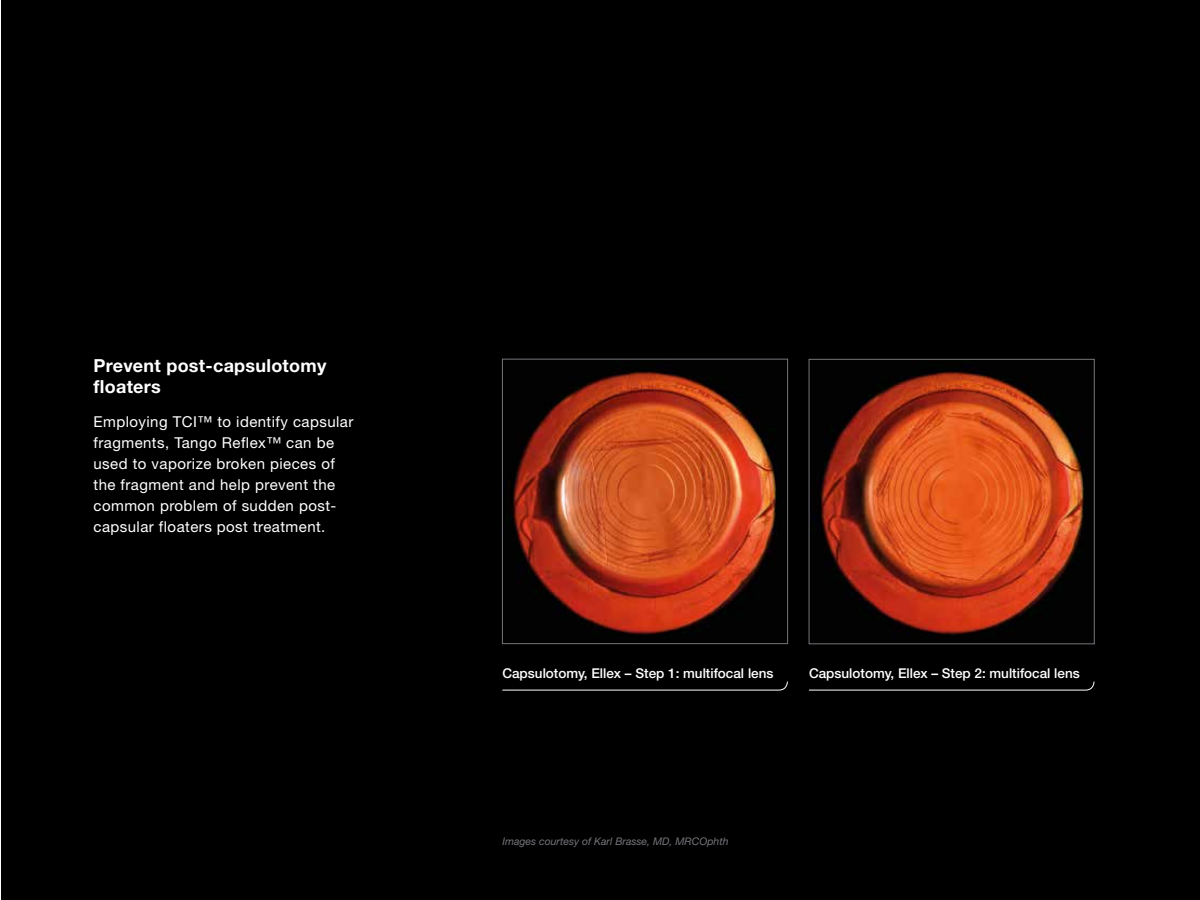
<style>
.page{position:relative;width:1200px;height:900px;background:#fff}
.page>*{position:absolute;margin:0;border:0;box-sizing:border-box;transform-origin:0 0}
.t1{font:700 18px/21px "Helvetica Neue LT Std";letter-spacing:.015em;color:#fff}
.t2{font:15px/21px "Helvetica Neue LT Std";letter-spacing:.03em;color:#fff}
.t3{font:500 13.5px "Helvetica Neue LT Std";color:#fff}
.t4{font:italic 10.5px "Helvetica Neue LT Std";color:#75767c}
</style>
<div class="page">
<div style="left:1px;top:0;width:1199px;height:900px;background:#000"></div>
<img style="left:813px;top:365px;width:272px;height:270px">
<div style="left:809px;top:359px;width:285px;height:285px;border:1px solid #75767c"></div>
<img style="left:504px;top:365px;width:273px;height:270px">
<div style="left:502px;top:359px;width:286px;height:285px;border:1px solid #75767c"></div>
<svg style="left:502px;top:681px;width:286px;height:10px"></svg>
<svg style="left:809px;top:681px;width:286px;height:10px"></svg>
<p class="t1" style="left:94px;top:355px;width:234px">Prevent post-capsulotomy floaters</p>
<p class="t2" style="left:94px;top:411px;width:261px">Employing TCI™ to identify capsular fragments, Tango Reflex™ can be used to vaporize broken pieces of the fragment and help prevent the common problem of sudden post&shy;capsular floaters post treatment.</p>
<p class="t3" style="left:502px;top:666px;width:273px">Capsulotomy, Ellex – Step 1: multifocal lens</p>
<p class="t3" style="left:809px;top:666px;width:272px">Capsulotomy, Ellex – Step 2: multifocal lens</p>
<p class="t4" style="left:502px;top:835px;width:228px">Images courtesy of Karl Brasse, MD, MRCOphth</p>
</div>
